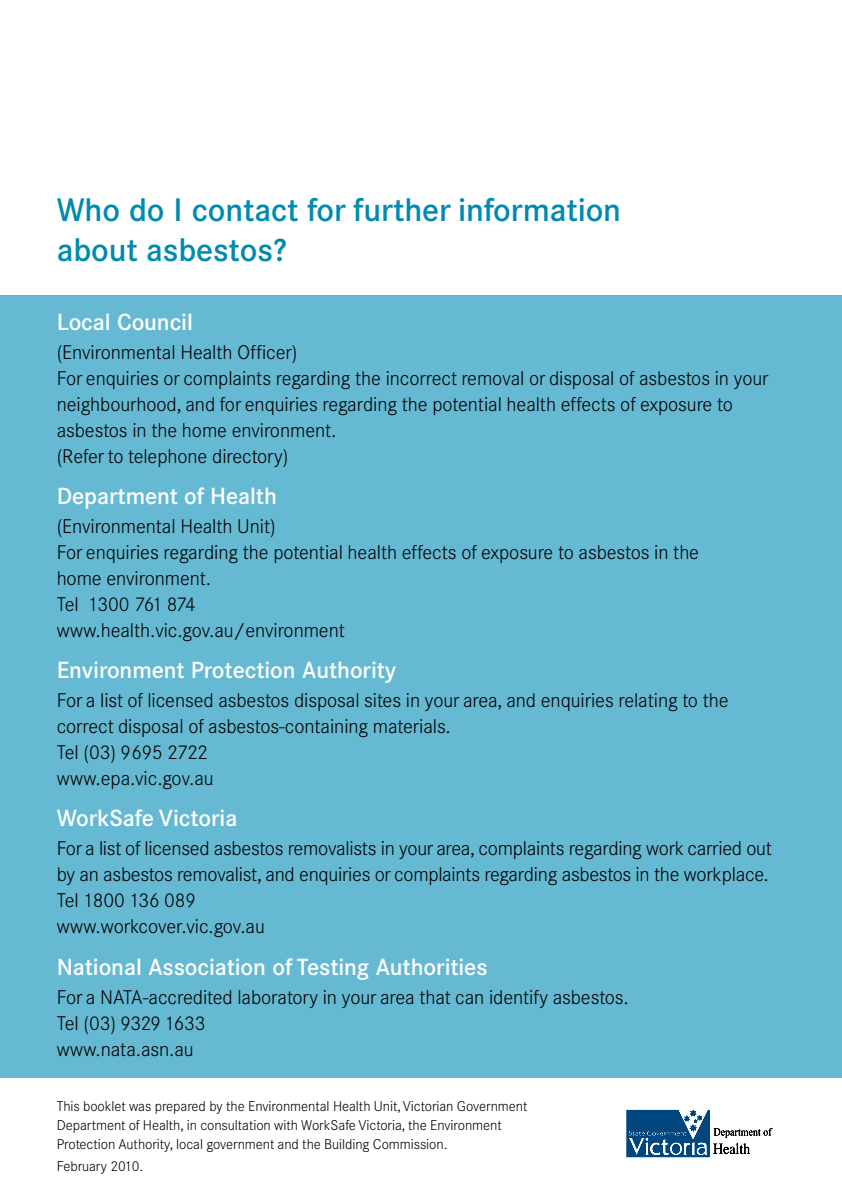
<style>
.page{position:relative;width:842px;height:1191px;background:#fff}
.page>*{position:absolute;margin:0;border:0;box-sizing:border-box;transform-origin:0 0}
.t1{font:500 32px/40px "Corporate SBQ";letter-spacing:-.005em;color:#008ab0}
.t2{font:500 23px "Corporate SBQ";letter-spacing:-.005em;color:#fff}
.t3{font:300 19.6px/26px "Corporate SBQ";letter-spacing:-.005em;color:#000}
.t4{font:300 14px/19px "Corporate SBQ";letter-spacing:-.005em;color:#000}
</style>
<div class="page">
<div style="left:0;top:295px;width:842px;height:782px;background:#65b9d2"></div>
<svg style="left:627px;top:1110px;width:145px;height:47px"></svg>
<h1 class="t1" style="left:57px;top:190px;width:566px">Who do I contact for further information about asbestos?</h1>
<p class="t2" style="left:57px;top:308px;width:138px">Local Council</p>
<p class="t3" style="left:57px;top:339px;width:713px">(Environmental Health Officer)<br>For enquiries or complaints regarding the incorrect removal or disposal of asbestos in your neighbourhood, and for enquiries regarding the potential health effects of exposure to asbestos in the home environment.<br>(Refer to telephone directory)</p>
<p class="t2" style="left:57px;top:482px;width:222px">Department of Health</p>
<p class="t3" style="left:57px;top:513px;width:644px">(Environmental Health Unit)<br>For enquiries regarding the potential health effects of exposure to asbestos in the home environment.<br>Tel 1300 761 874<br>www.health.vic.gov.au/environment</p>
<p class="t2" style="left:57px;top:656px;width:341px">Environment Protection Authority</p>
<p class="t3" style="left:57px;top:687px;width:673px">For a list of licensed asbestos disposal sites in your area, and enquiries relating to the correct disposal of asbestos-containing materials.<br>Tel (03) 9695 2722<br>www.epa.vic.gov.au</p>
<p class="t2" style="left:57px;top:804px;width:182px">WorkSafe Victoria</p>
<p class="t3" style="left:57px;top:835px;width:717px">For a list of licensed asbestos removalists in your area, complaints regarding work carried out by an asbestos removalist, and enquiries or complaints regarding asbestos in the workplace.<br>Tel 1800 136 089<br>www.workcover.vic.gov.au</p>
<p class="t2" style="left:57px;top:953px;width:432px">National Association of Testing Authorities</p>
<p class="t3" style="left:57px;top:983px;width:574px">For a NATA-accredited laboratory in your area that can identify asbestos.<br>Tel (03) 9329 1633<br>www.nata.asn.au</p>
<p class="t4" style="left:57px;top:1096px;width:472px">This booklet was prepared by the Environmental Health Unit, Victorian Government<br>Department of Health, in consultation with WorkSafe Victoria, the Environment<br>Protection Authority, local government and the Building Commission.</p>
<p class="t4" style="left:57px;top:1156px;width:88px">February 2010.</p>
</div>
